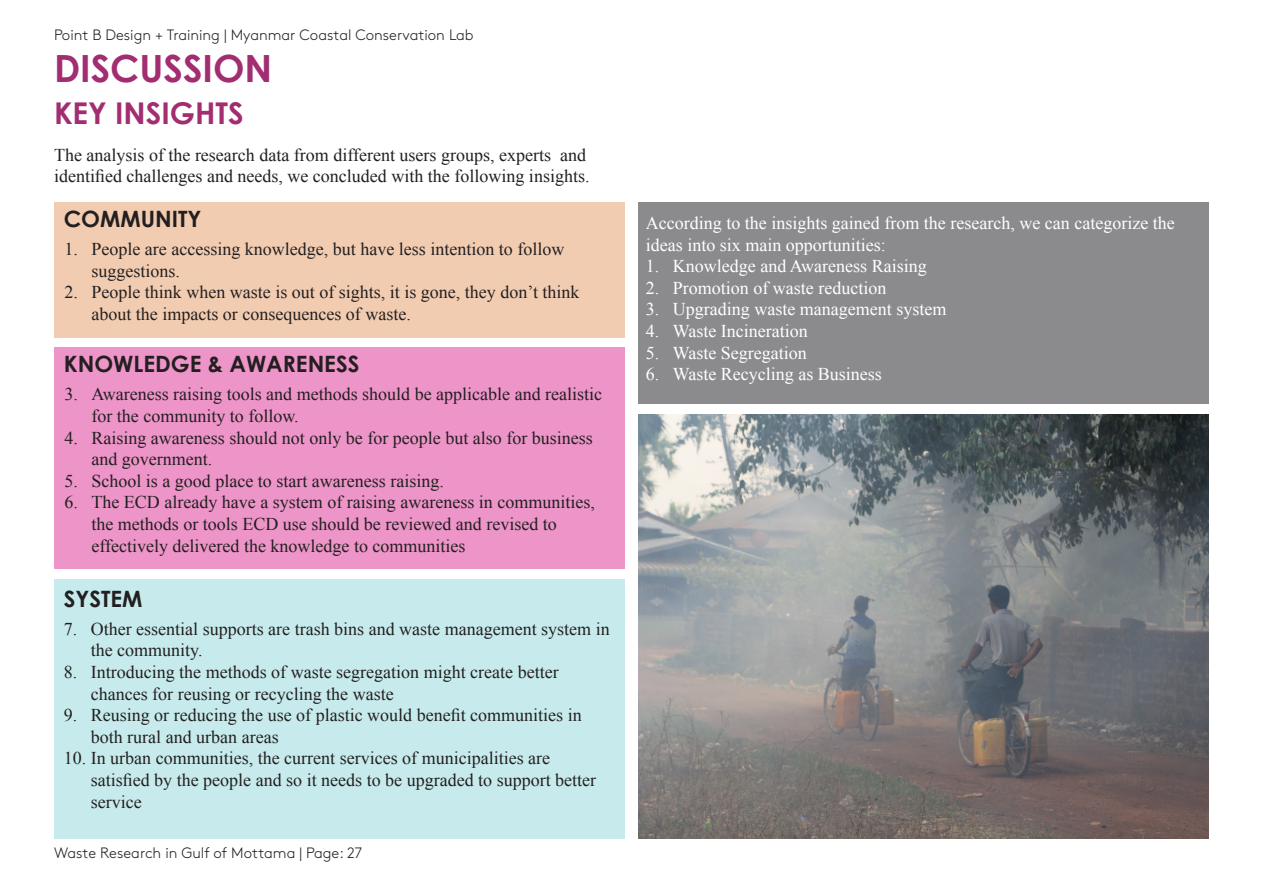
<style>
.page{position:relative;width:1263px;height:893px;background:#fff}
.page>*{position:absolute;margin:0;border:0;box-sizing:border-box;transform-origin:0 0}
.t1{font:700 37.5px "Century Gothic";color:#a22d70}
.t2{font:700 30px "Century Gothic";color:#a22d70}
.t3{font:700 22.5px "Century Gothic";color:#231f20}
.t4{font:18px/21.6px "Times New Roman";color:#231f20}
.t5{font:18px/21.6px "Times New Roman";color:#fff}
.t6{font:300 15px "Brown";color:#231f20}
</style>
<div class="page">
<div style="left:639px;top:202px;width:570px;height:202px;background:#8b8b8e"></div>
<div style="left:54px;top:202px;width:570px;height:135px;background:#f1ccb1"></div>
<div style="left:54px;top:347px;width:570px;height:222px;background:#ed94c8"></div>
<div style="left:54px;top:580px;width:570px;height:259px;background:#c7ebec"></div>
<img style="left:639px;top:414px;width:570px;height:425px">
<p class="t6" style="left:54px;top:23px;width:421px">Point B Design + Training | Myanmar Coastal Conservation Lab</p>
<p class="t1" style="left:54px;top:40px;width:220px">DISCUSSION</p>
<p class="t2" style="left:54px;top:90px;width:191px">KEY INSIGHTS</p>
<p class="t4" style="left:54px;top:144px;width:537px">The analysis of the research data from different users groups, experts and identified challenges and needs, we concluded with the following insights.</p>
<p class="t3" style="left:64px;top:201px;width:139px">COMMUNITY</p>
<p class="t4" style="left:91px;top:238px;width:474px;text-indent:-27px">1. People are accessing knowledge, but have less intention to follow suggestions.</p>
<p class="t4" style="left:91px;top:281px;width:490px;text-indent:-27px">2. People think when waste is out of sights, it is gone, they don’t think about the impacts or consequences of waste.</p>
<p class="t3" style="left:64px;top:346px;width:297px">KNOWLEDGE &amp; AWARENESS</p>
<p class="t4" style="left:91px;top:383px;width:512px;text-indent:-27px">3. Awareness raising tools and methods should be applicable and realistic for the community to follow.</p>
<p class="t4" style="left:91px;top:426px;width:503px;text-indent:-27px">4. Raising awareness should not only be for people but also for business and government.</p>
<p class="t4" style="left:64px;top:470px;width:381px">5. School is a good place to start awareness raising.</p>
<p class="t4" style="left:91px;top:491px;width:505px;text-indent:-27px">6. The ECD already have a system of raising awareness in communities, the methods or tools ECD use should be reviewed and revised to effectively delivered the knowledge to communities</p>
<p class="t3" style="left:64px;top:582px;width:80px">SYSTEM</p>
<p class="t4" style="left:91px;top:618px;width:520px;text-indent:-27px">7. Other essential supports are trash bins and waste management system in the community.</p>
<p class="t4" style="left:91px;top:661px;width:469px;text-indent:-27px">8. Introducing the methods of waste segregation might create better chances for reusing or recycling the waste</p>
<p class="t4" style="left:91px;top:704px;width:492px;text-indent:-27px">9. Reusing or reducing the use of plastic would benefit communities in both rural and urban areas</p>
<p class="t4" style="left:91px;top:747px;width:507px;text-indent:-27px">10. In urban communities, the current services of municipalities are satisfied by the people and so it needs to be upgraded to support better service</p>
<p class="t6" style="left:54px;top:842px;width:310px">Waste Research in Gulf of Mottama | Page: 27</p>
<p class="t5" style="left:646px;top:212px;width:530px">According to the insights gained from the research, we can categorize the ideas into six main opportunities:</p>
<p class="t5" style="left:646px;top:255px;width:282px">1. Knowledge and Awareness Raising</p>
<p class="t5" style="left:646px;top:277px;width:242px">2. Promotion of waste reduction</p>
<p class="t5" style="left:646px;top:298px;width:302px">3. Upgrading waste management system</p>
<p class="t5" style="left:646px;top:320px;width:164px">4. Waste Incineration</p>
<p class="t5" style="left:646px;top:341px;width:163px">5. Waste Segregation</p>
<p class="t5" style="left:646px;top:363px;width:238px">6. Waste Recycling as Business</p>
</div>
